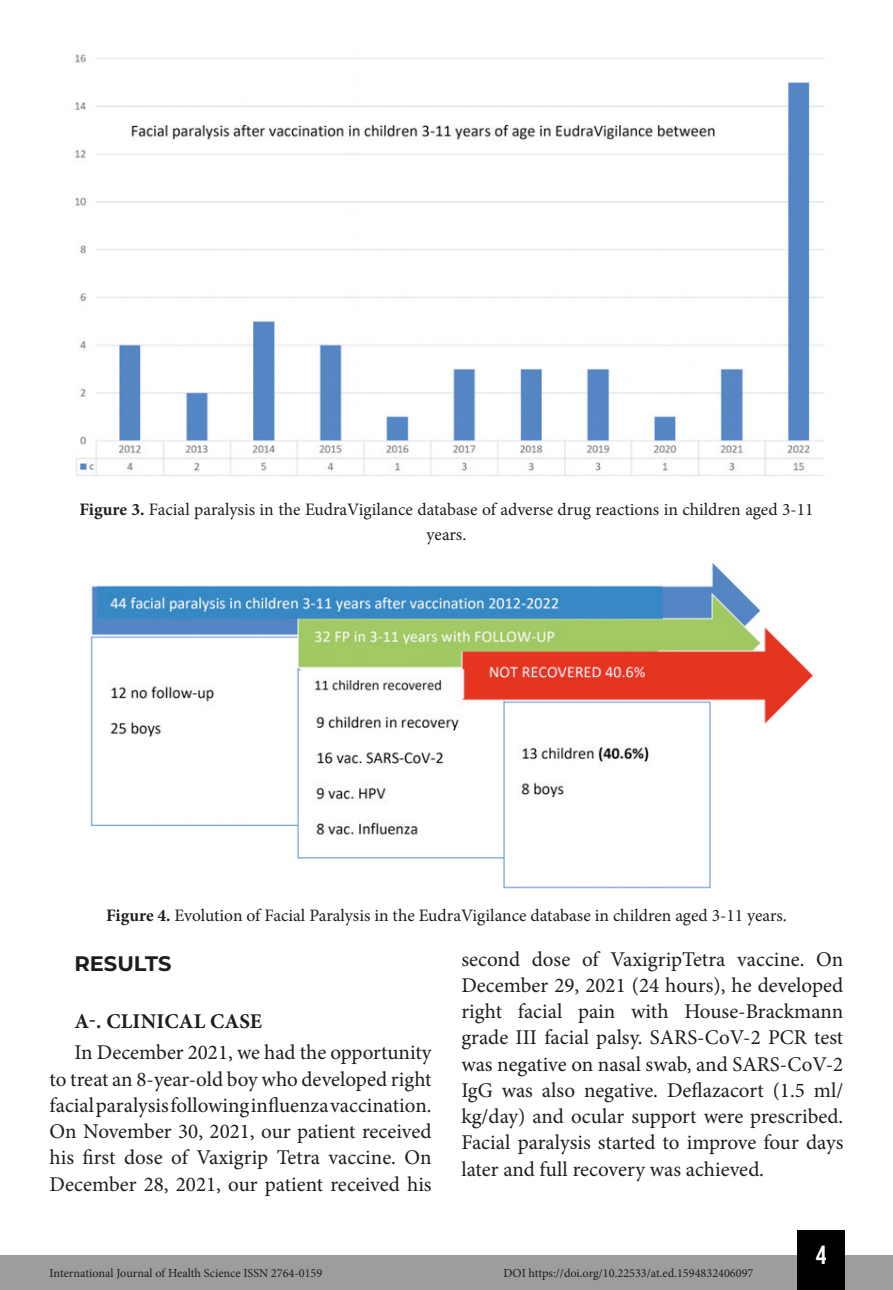
<style>
.page{position:relative;width:893px;height:1290px;background:#fff}
.page>*{position:absolute;margin:0;border:0;box-sizing:border-box;transform-origin:0 0}
.t1{font:26.25px "Bebas Kai";color:#fff}
.TXT{font:21px/26.2px "Minion Pro";color:#1d1d1b;text-align:justify}
.SUB{font:700 21px "Minion Pro";letter-spacing:.01em;color:#1d1d1b}
.TITULO{font:700 21px "Montserrat";color:#1d1d1b}
.Info_Imagem{font:17.5px/24.5px "Minion Pro";color:#1d1d1b;text-align:center}
.t2{font:12.25px "Minion Pro";color:#1d1d1b}
.s1{font-weight:700}
</style>
<div class="page">
<div style="left:0;top:1255px;width:893px;height:35px;background:#9d9d9d"></div>
<div style="left:797px;top:1230px;width:48px;height:60px;background:#000"></div>
<img style="left:75px;top:54px;width:749px;height:422px">
<img style="left:90px;top:563px;width:723px;height:326px">
<p class="Info_Imagem" style="left:79px;top:498px;width:736px"><span class="s1">Figure 3.</span> Facial paralysis in the EudraVigilance database of adverse drug reactions in children aged 3-11 years.</p>
<p class="Info_Imagem" style="left:106px;top:903px;width:682px"><span class="s1">Figure 4.</span> Evolution of Facial Paralysis in the EudraVigilance database in children aged 3-11 years.</p>
<p class="TITULO" style="left:74px;top:948px;width:99px">RESULTS</p>
<p class="TXT" style="left:461px;top:946px;width:384px">second dose of VaxigripTetra vaccine. On December 29, 2021 (24 hours), he developed right facial pain with House-Brackmann grade III facial palsy. SARS-CoV-2 PCR test was negative on nasal swab, and SARS-CoV-2<br>IgG was also negative. Deflazacort (1.5 ml/ kg/day) and ocular support were prescribed.<br>Facial paralysis started to improve four days later and full recovery was achieved.</p>
<p class="SUB" style="left:75px;top:1006px;width:189px">A-. CLINICAL CASE</p>
<p class="TXT" style="left:50px;top:1039px;width:384px;text-indent:25px">In December 2021, we had the opportunity to treat an 8-year-old boy who developed right facial paralysis following influenza vaccination.<br>On November 30, 2021, our patient received his first dose of Vaxigrip Tetra vaccine. On December 28, 2021, our patient received his</p>
<p class="t2" style="left:50px;top:1265px;width:274px">International Journal of Health Science ISSN 2764-0159</p>
<p class="t2" style="left:503px;top:1265px;width:252px">DOI https://doi.org/10.22533/at.ed.1594832406097</p>
<p class="t1" style="left:816px;top:1241px;width:12px">4</p>
</div>
